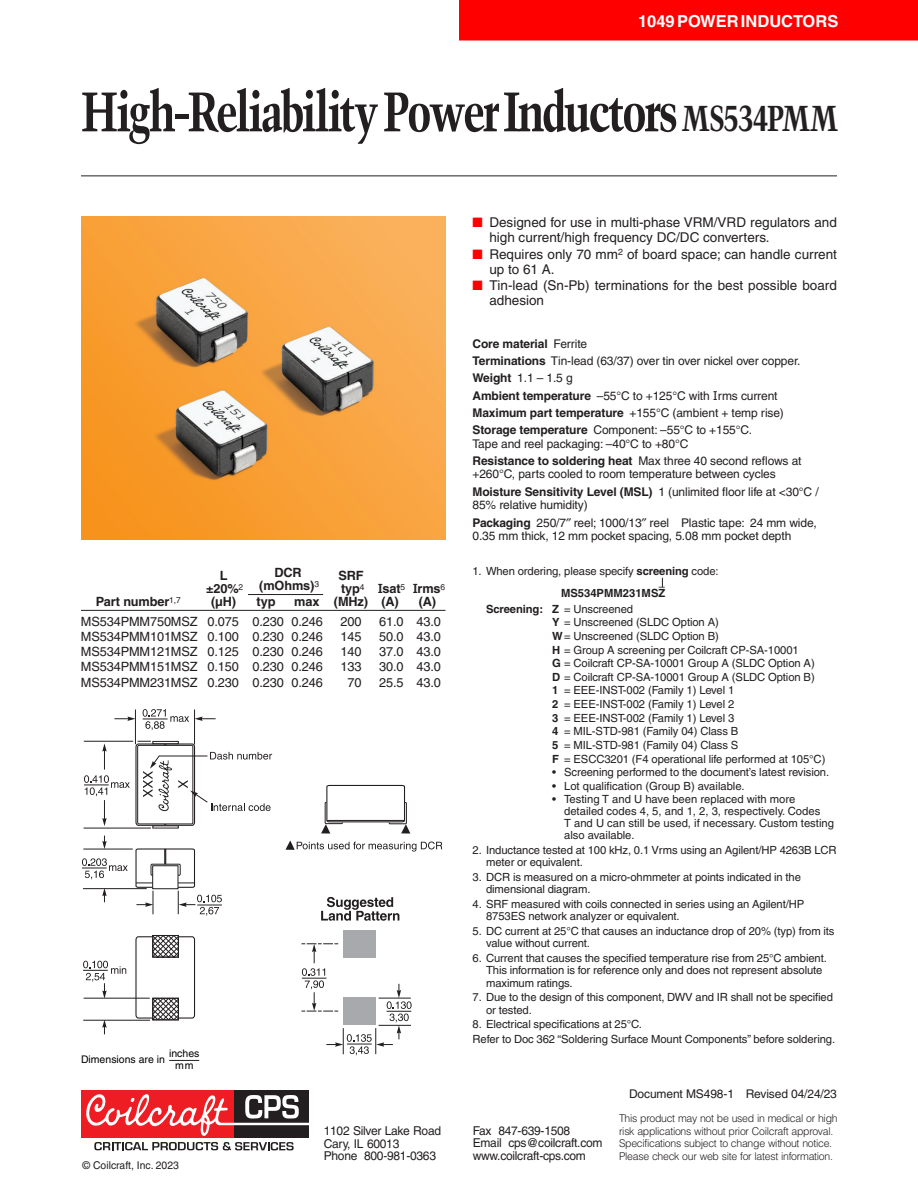
<style>
.page{position:relative;width:918px;height:1188px;background:#fff}
.page>*{position:absolute;margin:0;border:0;box-sizing:border-box;transform-origin:0 0}
.t1{font:700 condensed 55.5px "Trump Mediaeval";letter-spacing:-.05em;color:#231f20}
.t2{font:700 16.5px "Helvetica";color:#fff}
.t3{font:13.5px/15px "Helvetica";color:#231f20}
.t4{font:12.75px "Helvetica";letter-spacing:-.01em;color:#231f20}
.t5{font:700 12.75px "Helvetica";letter-spacing:-.01em;color:#231f20}
.t6{font:12.15px/12.8px "Helvetica";letter-spacing:-.02em;color:#231f20}
.t7{font:12px/17.2px "Helvetica";letter-spacing:-.01em;color:#231f20}
.t8{font:11.25px/13.6px "Helvetica";letter-spacing:-.01em;color:#231f20}
.t9{font:300 10.65px/12.8px "Helvetica";letter-spacing:-.03em;color:#231f20}
.t10{font:10.65px "Helvetica";color:#231f20}
.t11{font:10.5px/12px "Helvetica";color:#000;text-align:center}
.s1{font-size:36px}
.s2{color:#f00}
.s3{font-family:"Glypha"}
.s4{font-weight:700}
.s5{font-family:"Verdana"}
.s6{font-family:"Part Number Code";font-weight:700}
</style>
<div class="page">
<div style="left:459px;top:0;width:459px;height:40px;background:#f00"></div>
<hr style="left:81px;top:176px;width:756px;height:1px;background:#231f20">
<div style="left:234px;top:1090px;width:75px;height:48px;background:#231f20"></div>
<div style="left:81px;top:1090px;width:153px;height:48px;background:#ee1d23"></div>
<svg style="left:86px;top:1094px;width:223px;height:42px"></svg>
<svg style="left:94px;top:1142px;width:200px;height:8px"></svg>
<hr style="left:81px;top:610px;width:365px;height:1px;background:#231f20">
<img style="left:81px;top:216px;width:365px;height:324px">
<hr style="left:169px;top:1060px;width:30px;height:1px;background:#231f20">
<hr style="left:248px;top:594px;width:75px;height:1px;background:#231f20">
<svg style="left:135px;top:936px;width:61px;height:84px"></svg>
<div style="left:152px;top:935px;width:27px;height:22px;border:1px solid #231f20"></div>
<svg style="left:321px;top:897px;width:78px;height:24px"></svg>
<hr style="left:194px;top:710px;width:1px;height:34px;background:#231f20">
<svg style="left:82px;top:858px;width:46px;height:21px"></svg>
<hr style="left:84px;top:828px;width:67px;height:1px;background:#231f20">
<hr style="left:83px;top:888px;width:64px;height:1px;background:#231f20">
<hr style="left:83px;top:1020px;width:67px;height:1px;background:#231f20">
<hr style="left:83px;top:849px;width:50px;height:1px;background:#231f20">
<hr style="left:84px;top:998px;width:66px;height:1px;background:#231f20">
<hr style="left:135px;top:710px;width:1px;height:34px;background:#231f20">
<svg style="left:143px;top:709px;width:46px;height:21px"></svg>
<svg style="left:114px;top:717px;width:21px;height:4px"></svg>
<svg style="left:195px;top:717px;width:21px;height:4px"></svg>
<svg style="left:102px;top:836px;width:5px;height:13px"></svg>
<svg style="left:83px;top:961px;width:43px;height:38px"></svg>
<svg style="left:102px;top:888px;width:5px;height:14px"></svg>
<svg style="left:102px;top:1020px;width:5px;height:14px"></svg>
<svg style="left:135px;top:848px;width:87px;height:68px"></svg>
<svg style="left:301px;top:943px;width:111px;height:112px"></svg>
<div style="left:343px;top:930px;width:32px;height:28px;background:#a8a9ad"></div>
<div style="left:343px;top:998px;width:32px;height:27px;background:#a8a9ad"></div>
<svg style="left:321px;top:784px;width:89px;height:50px"></svg>
<svg style="left:285px;top:841px;width:157px;height:11px"></svg>
<svg style="left:84px;top:741px;width:188px;height:85px"></svg>
<h2 class="t2" style="left:638px;top:11px;width:202px">1049 POWER INDUCTORS</h2>
<h1 class="t1" style="left:81px;top:77px;width:759px">High-Reliability Power Inductors<span class="s1">MS534PMM</span></h1>
<p class="t3" style="left:489px;top:215px;width:349px;text-indent:-17px"><span class="s2">■</span> Designed for use in multi-phase VRM/VRD regulators and high current/high frequency DC/DC converters.</p>
<p class="t3" style="left:489px;top:246px;width:349px;text-indent:-17px"><span class="s2">■</span> Requires only 70 mm<sup>2</sup> of board space; can handle current up to 61 A.</p>
<p class="t3" style="left:489px;top:278px;width:349px;text-indent:-17px"><span class="s2">■</span> Tin-lead (Sn-Pb) terminations for the best possible board adhesion</p>
<p class="t5" style="left:220px;top:568px;width:9px">L</p>
<p class="t5" style="left:274px;top:565px;width:29px">DCR</p>
<p class="t5" style="left:338px;top:568px;width:27px">SRF</p>
<p class="t5" style="left:206px;top:581px;width:39px">±20%<sup>2</sup></p>
<p class="t5" style="left:259px;top:578px;width:61px">(mOhms)<sup>3</sup></p>
<p class="t5" style="left:341px;top:581px;width:106px">typ<sup>4</sup> <span class="s3">I</span>sat<sup>5</sup> <span class="s3">I</span>rms<sup>6</sup></p>
<p class="t5" style="left:96px;top:594px;width:86px">Part number<sup>1,7</sup></p>
<p class="t5" style="left:211px;top:594px;width:66px">(µH) typ</p>
<p class="t5" style="left:294px;top:594px;width:106px">max (MHz) (A)</p>
<p class="t5" style="left:419px;top:594px;width:19px">(A)</p>
<p class="t4" style="left:81px;top:614px;width:243px">MS534PMM750MSZ 0.075 0.230 0.246</p>
<p class="t4" style="left:341px;top:614px;width:23px">200</p>
<p class="t4" style="left:379px;top:614px;width:63px">61.0 43.0</p>
<p class="t4" style="left:81px;top:629px;width:243px">MS534PMM101MSZ 0.100 0.230 0.246</p>
<p class="t4" style="left:341px;top:629px;width:23px">145</p>
<p class="t4" style="left:379px;top:629px;width:63px">50.0 43.0</p>
<p class="t4" style="left:81px;top:644px;width:243px">MS534PMM121MSZ 0.125 0.230 0.246</p>
<p class="t4" style="left:341px;top:644px;width:23px">140</p>
<p class="t4" style="left:379px;top:644px;width:63px">37.0 43.0</p>
<p class="t4" style="left:81px;top:660px;width:243px">MS534PMM151MSZ 0.150 0.230 0.246</p>
<p class="t4" style="left:341px;top:660px;width:23px">133</p>
<p class="t4" style="left:379px;top:660px;width:63px">30.0 43.0</p>
<p class="t4" style="left:81px;top:675px;width:243px">MS534PMM231MSZ 0.230 0.230 0.246</p>
<p class="t4" style="left:348px;top:675px;width:16px">70</p>
<p class="t4" style="left:379px;top:675px;width:63px">25.5 43.0</p>
<p class="t11" style="left:81px;top:1054px;width:86px">Dimensions are in</p>
<p class="t11" style="left:169px;top:1048px;width:32px">inches mm</p>
<p class="t7" style="left:472px;top:335px;width:330px"><span class="s4">Core material</span> Ferrite<br><span class="s4">Terminations</span> Tin-lead (63/37) over tin over nickel over copper.<br><span class="s4">Weight</span> 1.1 – 1.5 g<br><span class="s4">Ambient temperature</span> –55°C to +125°C with <span class="s5">I</span>rms current <span class="s4">Maximum part temperature</span> +155°C (ambient + temp rise)<br><span class="s4">Storage temperature</span> Component: –55°C to +155°C.</p>
<p class="t7" style="left:472px;top:435px;width:331px">Tape and reel packaging: –40°C to +80°C<br><span class="s4">Resistance to soldering heat</span> Max three 40 second reflows at</p>
<p class="t7" style="left:472px;top:466px;width:348px">+260°C, parts cooled to room temperature between cycles<br><span class="s4">Moisture Sensitivity Level (MSL)</span> 1 (unlimited floor life at &lt;30°C /</p>
<p class="t7" style="left:472px;top:496px;width:346px">85% relative humidity)<br><span class="s4">Packaging</span> 250/7 reel; 1000/13 reel Plastic tape: 24 mm wide,</p>
<p class="t7" style="left:472px;top:527px;width:320px">0.35 mm thick, 12 mm pocket spacing, 5.08 mm pocket depth</p>
<p class="t8" style="left:561px;top:560px;width:159px;line-height:21.8px;text-indent:-89px">1. When ordering, please specify <span class="s4">screening</span> code:<br><span class="s4">MS534PMM231MS</span><span class="s6">Z</span></p>
<p class="t8" style="left:552px;top:602px;width:275px;text-indent:-66px"><span class="s4">Screening: Z</span> = Unscreened<br><span class="s4">Y</span> = Unscreened (SLDC Option A)<br><span class="s4">W</span>= Unscreened (SLDC Option B)<br><span class="s4">H</span> = Group A screening per Coilcraft CP-SA-10001<br><span class="s4">G</span> = Coilcraft CP-SA-10001 Group A (SLDC Option A)<br><span class="s4">D</span> = Coilcraft CP-SA-10001 Group A (SLDC Option B)<br><span class="s4">1</span> = EEE-INST-002 (Family 1) Level 1<br><span class="s4">2</span> = EEE-INST-002 (Family 1) Level 2<br><span class="s4">3</span> = EEE-INST-002 (Family 1) Level 3<br><span class="s4">4</span> = MIL-STD-981 (Family 04) Class B<br><span class="s4">5</span> = MIL-STD-981 (Family 04) Class S<br><span class="s4">F</span> = ESCC3201 (F4 operational life performed at 105°C)</p>
<p class="t8" style="left:552px;top:765px;width:279px">• Screening performed to the document’s latest revision.</p>
<p class="t8" style="left:552px;top:779px;width:194px">• Lot qualification (Group B) available.</p>
<p class="t8" style="left:564px;top:794px;width:271px;line-height:12px;text-indent:-12px">• Testing T and U have been replaced with more detailed codes 4, 5, and 1, 2, 3, respectively. Codes<br>T and U can still be used, if necessary. Custom testing also available.</p>
<p class="t8" style="left:486px;top:843px;width:352px;line-height:12.5px;text-indent:-14px">2. Inductance tested at 100 kHz, 0.1 Vrms using an Agilent/HP 4263B LCR meter or equivalent.</p>
<p class="t8" style="left:486px;top:870px;width:316px;line-height:12.5px;text-indent:-14px">3. DCR is measured on a micro-ohmmeter at points indicated in the dimensional diagram.</p>
<p class="t8" style="left:486px;top:898px;width:320px;line-height:12.5px;text-indent:-14px">4. SRF measured with coils connected in series using an Agilent/HP<br>8753ES network analyzer or equivalent.</p>
<p class="t8" style="left:486px;top:925px;width:350px;line-height:12.5px;text-indent:-14px">5. DC current at 25°C that causes an inductance drop of 20% (typ) from its value without current.</p>
<p class="t8" style="left:486px;top:952px;width:342px;line-height:12.5px;text-indent:-14px">6. Current that causes the specified temperature rise from 25°C ambient.<br>This information is for reference only and does not represent absolute maximum ratings.</p>
<p class="t8" style="left:486px;top:991px;width:348px;line-height:12.5px;text-indent:-14px">7. Due to the design of this component, DWV and IR shall not be specified or tested.</p>
<p class="t8" style="left:473px;top:1017px;width:364px;line-height:14.7px">8. Electrical specifications at 25°C.<br>Refer to Doc 362 “Soldering Surface Mount Components” before soldering.</p>
<p class="t7" style="left:629px;top:1085px;width:209px">Document MS498-1 Revised 04/24/23</p>
<p class="t10" style="left:83px;top:1159px;width:98px">© Coilcraft, Inc. 2023</p>
<p class="t6" style="left:324px;top:1124px;width:119px">1102 Silver Lake Road<br>Cary, IL 60013<br>Phone 800-981-0363</p>
<p class="t6" style="left:473px;top:1124px;width:131px">Fax 847-639-1508<br>Email cps@coilcraft.com www.coilcraft-cps.com</p>
<p class="t9" style="left:619px;top:1112px;width:220px">This product may not be used in medical or high risk applications without prior Coilcraft approval.<br>Specifications subject to change without notice.<br>Please check our web site for latest information.</p>
</div>
